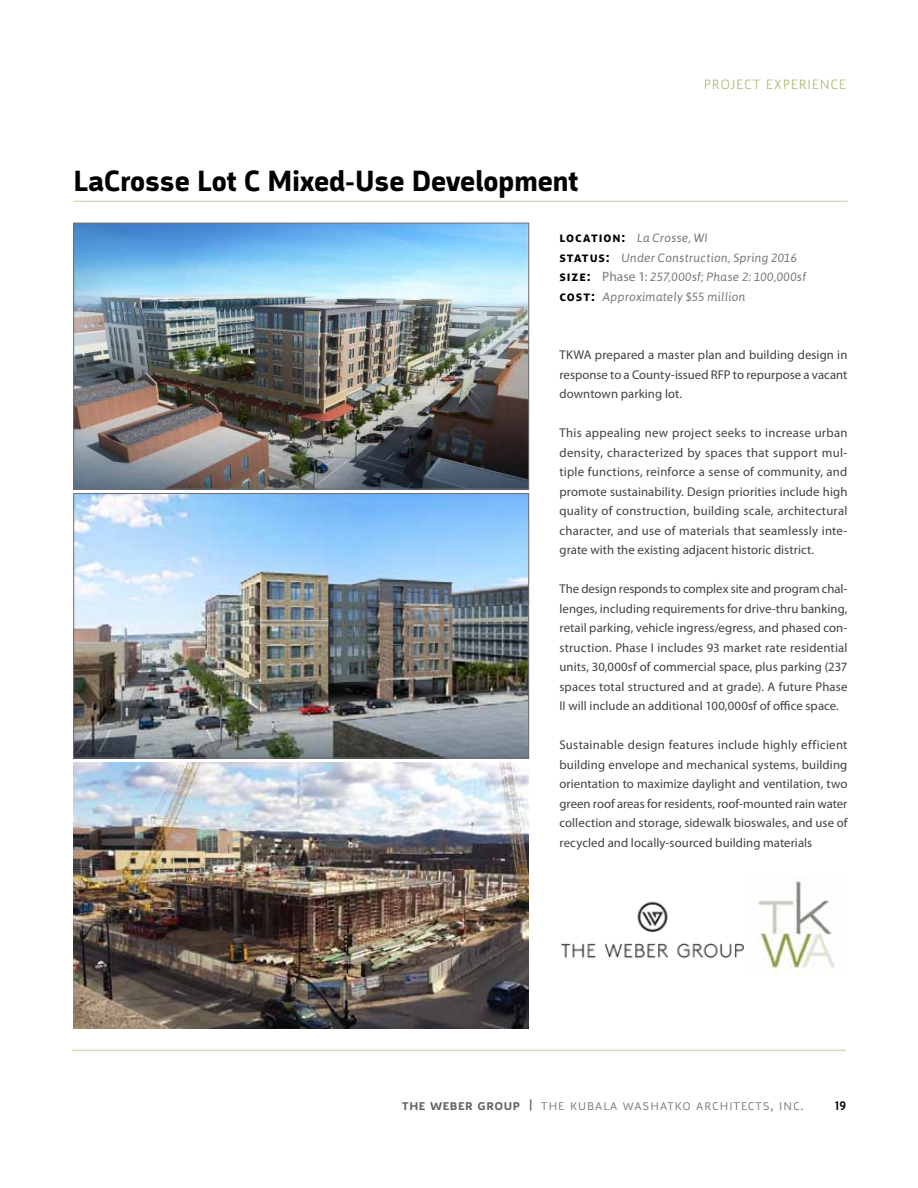
<style>
.page{position:relative;width:918px;height:1188px;background:#fff}
.page>*{position:absolute;margin:0;border:0;box-sizing:border-box;transform-origin:0 0}
.t1{font:700 30px "Argumentum";color:#000}
.t2{font:200 18px "Argumentum";letter-spacing:.045em;color:#acb570}
.t3{font:300 15px "Argumentum";letter-spacing:.07em;color:#808285}
.t4{font:12.75px/19.5px "Myriad Pro";letter-spacing:.005em;color:#414042;text-align:justify}
.t5{font:500 12.75px "Argumentum";color:#000}
.t6{font:italic 12px/19.5px "Asap";letter-spacing:.015em;color:#77787b}
.s1{font-family:"Aller";font-weight:700;font-style:normal;font-size:13.5px;color:#000}
.s2{font-family:"Myriad Pro";font-style:normal;font-size:13.5px}
.s3{font-weight:500;color:#636466}
</style>
<div class="page">
<hr style="left:74px;top:201px;width:774px;height:1px;background:#d5dab7">
<hr style="left:72px;top:1050px;width:774px;height:1px;background:#d5dab7">
<img style="left:76px;top:495px;width:451px;height:261px">
<div style="left:74px;top:493px;width:455px;height:265px;border:1px solid #6d6e71"></div>
<img style="left:76px;top:225px;width:451px;height:262px">
<div style="left:74px;top:223px;width:455px;height:266px;border:1px solid #6d6e71"></div>
<img style="left:74px;top:763px;width:455px;height:266px">
<img style="left:561px;top:901px;width:183px;height:58px">
<img style="left:756px;top:881px;width:79px;height:95px">
<h2 class="t2" style="left:704px;top:72px;width:144px">Project Experience</h2>
<h1 class="t1" style="left:74px;top:162px;width:507px">LaCrosse Lot C Mixed-Use Development</h1>
<p class="t6" style="left:560px;top:228px;width:248px"><span class="s1">LOCATION:</span> La Crosse, WI<br><span class="s1">STATUS:</span> Under Construction, Spring 2016<br><span class="s1">SIZE:</span> <span class="s2">Phase 1:</span> 257,000sf; Phase 2: 100,000sf <span class="s1">COST:</span> Approximately $55 million</p>
<p class="t4" style="left:560px;top:345px;width:289px">TKWA prepared a master plan and building design in response to a County-issued RFP to repurpose a vacant downtown parking lot.</p>
<p class="t4" style="left:560px;top:423px;width:289px">This appealing new project seeks to increase urban density, characterized by spaces that support mul&shy;tiple functions, reinforce a sense of community, and promote sustainability. Design priorities include high quality of construction, building scale, architectural character, and use of materials that seamlessly inte&shy;grate with the existing adjacent historic district.</p>
<p class="t4" style="left:560px;top:579px;width:290px">The design responds to complex site and program chal&shy;lenges, including requirements for drive-thru banking, retail parking, vehicle ingress/egress, and phased con&shy;struction. Phase I includes 93 market rate residential units, 30,000sf of commercial space, plus parking (237 spaces total structured and at grade). A future Phase II will include an additional 100,000sf of office space.</p>
<p class="t4" style="left:560px;top:735px;width:290px">Sustainable design features include highly efficient building envelope and mechanical systems, building orientation to maximize daylight and ventilation, two green roof areas for residents, roof-mounted rain water collection and storage, sidewalk bioswales, and use of recycled and locally-sourced building materials</p>
<p class="t3" style="left:402px;top:1096px;width:403px"><span class="s3">The Weber Group |</span> The Kubala Washatko Architects, Inc.</p>
<p class="t5" style="left:835px;top:1098px;width:12px">19</p>
</div>
